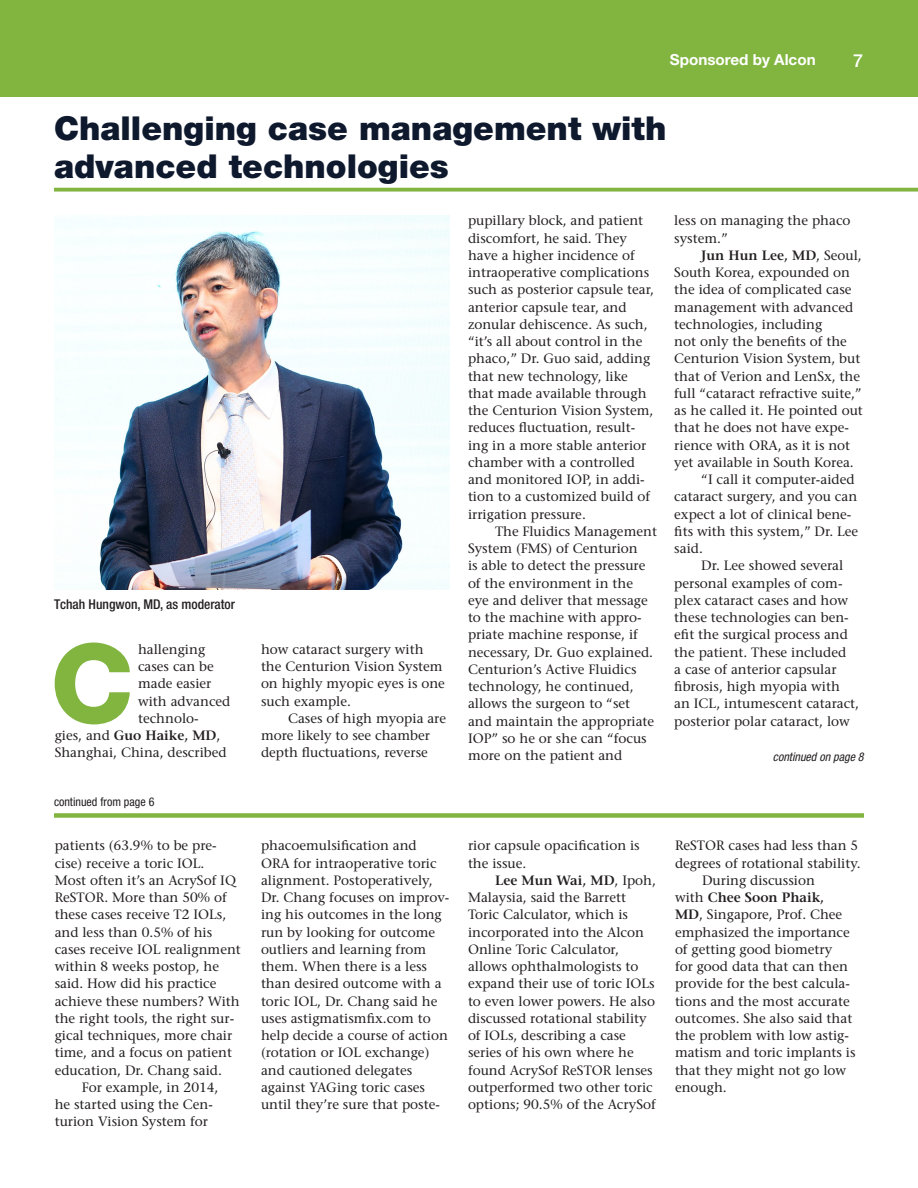
<style>
.page{position:relative;width:918px;height:1188px;background:#fff}
.page>*{position:absolute;margin:0;border:0;box-sizing:border-box;transform-origin:0 0}
.First_cap_paragraph{font:800 110.1px "Helvetica Neue LT Std";color:#82b540}
.New_Headline{font:900 33px/37.5px "Helvetica Neue LT Std";color:#0e192d}
.t1{font:500 18px "Helvetica Neue LT Std";color:#fff}
.Page_Header{font:700 15.3px "Helvetica Neue LT Std";color:#fff}
.Main_text{font:13.5px/17.2px "Stone Serif";color:#231f20}
.First_cap_paragraph-2{font:13.5px/17.2px "Stone Serif";color:#231f20}
.t2{font:500 condensed 13.5px "Helvetica Neue LT Std";color:#231f20}
.First_cap_paragraph-3{font:600 13.5px "Stone Serif";color:#231f20}
.t3{font:condensed 12px "Helvetica Neue LT Std";color:#231f20}
.t4{font:italic condensed 12px "Helvetica Neue LT Std";color:#231f20}
.s1{font-weight:400}
.s2{font-weight:600}
</style>
<div class="page">
<div style="left:0;top:0;width:918px;height:97px;background:#82b540"></div>
<svg style="left:54px;top:188px;width:864px;height:4px;background:#90bd55"></svg>
<img style="left:54px;top:215px;width:396px;height:375px">
<div style="left:54px;top:813px;width:810px;height:5px;background:#82b540"></div>
<p class="Page_Header" style="left:670px;top:51px;width:147px">Sponsored by Alcon</p>
<p class="t1" style="left:853px;top:49px;width:12px">7</p>
<p class="New_Headline" style="left:54px;top:110px;width:614px">Challenging case management with advanced technologies</p>
<p class="t2" style="left:54px;top:597px;width:183px">Tchah Hungwon, MD, as moderator</p>
<p class="First_cap_paragraph" style="left:50px;top:618px;width:85px">C</p>
<p class="First_cap_paragraph-2" style="left:138px;top:641px;width:69px">hallenging</p>
<p class="First_cap_paragraph-2" style="left:138px;top:658px;width:77px">cases can be</p>
<p class="First_cap_paragraph-2" style="left:138px;top:675px;width:75px">made easier</p>
<p class="First_cap_paragraph-2" style="left:138px;top:692px;width:94px">with advanced</p>
<p class="First_cap_paragraph-2" style="left:138px;top:710px;width:62px">technolo-</p>
<p class="First_cap_paragraph-3" style="left:55px;top:727px;width:167px"><span class="s1">gies, and</span> Guo Haike, MD<span class="s1">,</span></p>
<p class="First_cap_paragraph-2" style="left:55px;top:744px;width:173px">Shanghai, China, described</p>
<p class="First_cap_paragraph-2" style="left:261px;top:641px;width:185px">how cataract surgery with the Centurion Vision System on highly myopic eyes is one such example.</p>
<p class="Main_text" style="left:261px;top:710px;width:187px;text-indent:27px">Cases of high myopia are more likely to see chamber depth fluctuations, reverse</p>
<p class="Main_text" style="left:468px;top:212px;width:188px">pupillary block, and patient discomfort, he said. They have a higher incidence of intraoperative complications such as posterior capsule tear, anterior capsule tear, and zonular dehiscence. As such, “it’s all about control in the phaco,” Dr. Guo said, adding that new technology, like that made available through the Centurion Vision System, reduces fluctuation, result&shy;ing in a more stable anterior chamber with a controlled and monitored IOP, in addi&shy;tion to a customized build of irrigation pressure.</p>
<p class="Main_text" style="left:468px;top:522px;width:191px;text-indent:27px">The Fluidics Management<br>System (FMS) of Centurion<br>is able to detect the pressure of the environment in the eye and deliver that message to the machine with appro&shy;priate machine response, if necessary, Dr. Guo explained.<br>Centurion’s Active Fluidics technology, he continued, allows the surgeon to “set and maintain the appropriate<br>IOP” so he or she can “focus more on the patient and</p>
<p class="Main_text" style="left:674px;top:212px;width:178px">less on managing the phaco system.”</p>
<p class="Main_text" style="left:674px;top:246px;width:190px;text-indent:27px"><span class="s2">Jun Hun Lee, MD</span>, Seoul,<br>South Korea, expounded on the idea of complicated case management with advanced technologies, including<br>not only the benefits of the<br>Centurion Vision System, but that of Verion and LenSx, the full “cataract refractive suite,” as he called it. He pointed out that he does not have expe&shy;rience with ORA, as it is not yet available in South Korea.</p>
<p class="Main_text" style="left:674px;top:471px;width:185px;text-indent:27px">“I call it computer-aided cataract surgery, and you can expect a lot of clinical bene&shy;fits with this system,” Dr. Lee said.</p>
<p class="Main_text" style="left:674px;top:557px;width:186px;text-indent:27px">Dr. Lee showed several personal examples of com&shy;plex cataract cases and how these technologies can ben&shy;efit the surgical process and the patient. These included<br>a case of anterior capsular fibrosis, high myopia with<br>an ICL, intumescent cataract, posterior polar cataract, low</p>
<p class="t4" style="left:773px;top:750px;width:92px">continued on page 8</p>
<p class="t3" style="left:54px;top:795px;width:102px">continued from page 6</p>
<p class="Main_text" style="left:55px;top:837px;width:188px">patients (63.9% to be pre&shy;cise) receive a toric IOL.<br>Most often it’s an AcrySof IQ<br>ReSTOR. More than 50% of these cases receive T2 IOLs, and less than 0.5% of his cases receive IOL realignment within 8 weeks postop, he said. How did his practice achieve these numbers? With the right tools, the right sur&shy;gical techniques, more chair time, and a focus on patient education, Dr. Chang said.</p>
<p class="Main_text" style="left:55px;top:1079px;width:165px;text-indent:27px">For example, in 2014, he started using the Cen&shy;turion Vision System for</p>
<p class="Main_text" style="left:261px;top:837px;width:190px">phacoemulsification and<br>ORA for intraoperative toric alignment. Postoperatively,<br>Dr. Chang focuses on improv&shy;ing his outcomes in the long run by looking for outcome outliers and learning from them. When there is a less than desired outcome with a toric IOL, Dr. Chang said he uses astigmatismfix.com to help decide a course of action (rotation or IOL exchange) and cautioned delegates against YAGing toric cases until they’re sure that poste-</p>
<p class="Main_text" style="left:468px;top:837px;width:173px">rior capsule opacification is the issue.</p>
<p class="Main_text" style="left:468px;top:872px;width:190px;text-indent:27px"><span class="s2">Lee Mun Wai, MD</span>, Ipoh,<br>Malaysia, said the Barrett<br>Toric Calculator, which is incorporated into the Alcon<br>Online Toric Calculator, allows ophthalmologists to expand their use of toric IOLs to even lower powers. He also discussed rotational stability of IOLs, describing a case series of his own where he found AcrySof ReSTOR lenses outperformed two other toric options; 90.5% of the AcrySof</p>
<p class="Main_text" style="left:675px;top:837px;width:187px">ReSTOR cases had less than 5 degrees of rotational stability.</p>
<p class="Main_text" style="left:675px;top:872px;width:182px;text-indent:27px">During discussion<br>with <span class="s2">Chee Soon Phaik,<br>MD</span>, Singapore, Prof. Chee emphasized the importance of getting good biometry<br>for good data that can then provide for the best calcula&shy;tions and the most accurate outcomes. She also said that the problem with low astig&shy;matism and toric implants is that they might not go low enough.</p>
</div>
